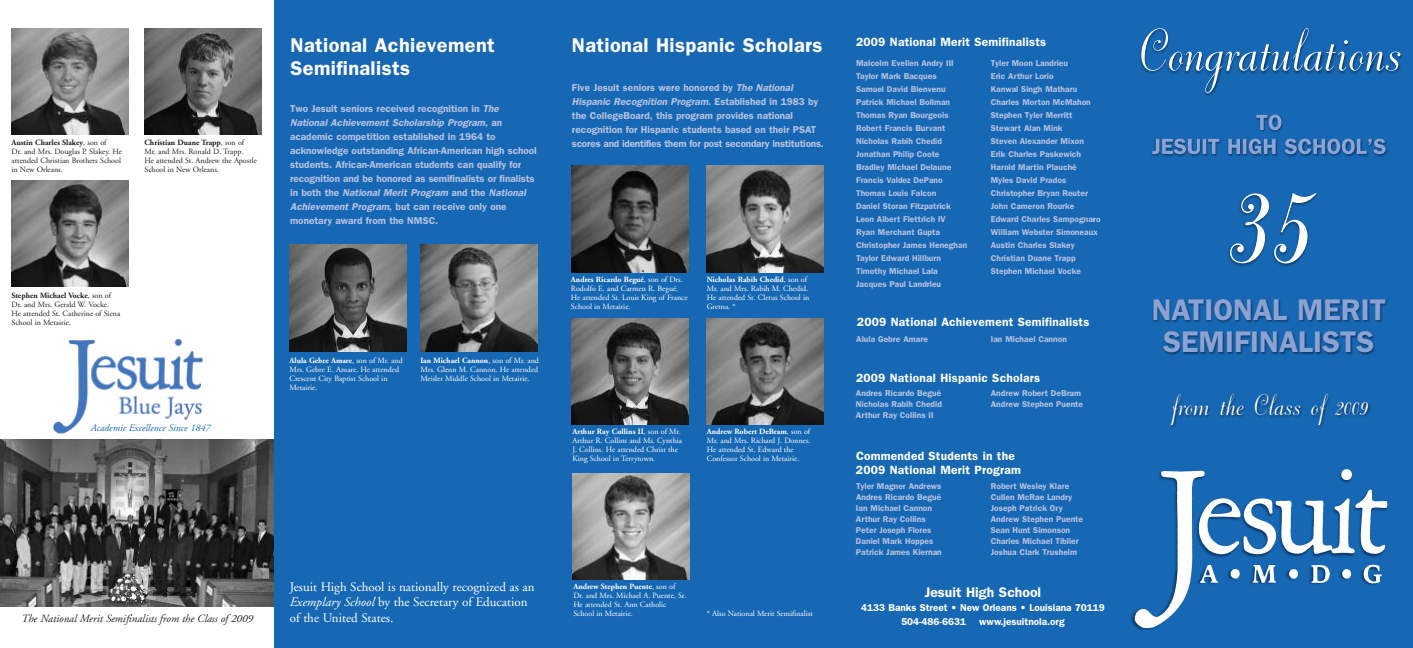
<style>
.page{position:relative;width:1413px;height:648px;background:#fff}
.page>*{position:absolute;margin:0;border:0;box-sizing:border-box;transform-origin:0 0}
.t1{font:190.7px "Dorchester Script";color:#fff}
.t2{font:72px "Dorchester Script";color:#fff}
.t3{font:36px "Dorchester Script";color:#fff}
.t4{font:600 30px/32px "Franklin Gothic";color:#8ca2d2;text-align:center}
.t5{font:600 20px/23px "Franklin Gothic";letter-spacing:.02em;color:#fff}
.t6{font:600 14px "Franklin Gothic";color:#fff}
.t7{font:13px/15.6px "Adobe Garamond";color:#fff}
.t8{font:600 12px/14px "Franklin Gothic";letter-spacing:.02em;color:#fff}
.t9{font:italic 11px "Adobe Garamond";color:#231f20}
.t10{font:600 10px/14px "Franklin Gothic";color:#b5c1e2}
.t11{font:600 10px/14px "Franklin Gothic";color:#fff}
.t12{font:italic 10px "Adobe Garamond";color:#1768b4}
.t13{font:600 8.5px/13px "Franklin Gothic";color:#b5c1e2}
.t14{font:8px/9px "Adobe Garamond";color:#fff}
.t15{font:8px/9px "Adobe Garamond";color:#231f20}
.s1{font-weight:700}
.s2{font-style:italic}
</style>
<div class="page">
<img style="left:54px;top:339px;width:148px;height:101px">
<img style="left:0;top:440px;width:274px;height:166px">
<div style="left:274px;top:0;width:1139px;height:648px;background:#1768b4"></div>
<img style="left:571px;top:165px;width:117px;height:107px">
<img style="left:707px;top:318px;width:117px;height:107px">
<img style="left:572px;top:473px;width:117px;height:107px">
<img style="left:707px;top:165px;width:117px;height:107px">
<img style="left:571px;top:318px;width:117px;height:107px">
<img style="left:12px;top:28px;width:117px;height:107px">
<img style="left:145px;top:28px;width:117px;height:107px">
<img style="left:12px;top:180px;width:117px;height:107px">
<img style="left:290px;top:245px;width:117px;height:106px">
<img style="left:421px;top:245px;width:117px;height:106px">
<img style="left:1094px;top:130px;width:294px;height:137px">
<img style="left:1260px;top:128px;width:22px;height:2px">
<img style="left:1152px;top:139px;width:233px;height:15px">
<img style="left:1171px;top:394px;width:200px;height:34px">
<img style="left:1152px;top:299px;width:236px;height:57px">
<img style="left:1140px;top:29px;width:263px;height:98px">
<img style="left:1256px;top:115px;width:26px;height:12px">
<img style="left:1131px;top:470px;width:257px;height:160px">
<svg style="left:1341px;top:469px;width:11px;height:11px"></svg>
<p class="t15" style="left:12px;top:139px;width:112px"><span class="s1">Austin Charles Slakey</span>, son of<br>Dr. and Mrs. Douglas P. Slakey. He attended Christian Brothers School in New Orleans.</p>
<p class="t15" style="left:144px;top:139px;width:114px"><span class="s1">Christian Duane Trapp</span>, son of<br>Mr. and Mrs. Ronald D. Trapp.<br>He attended St. Andrew the Apostle<br>School in New Orleans.</p>
<p class="t15" style="left:12px;top:291px;width:110px"><span class="s1">Stephen Michael Vocke</span>, son of<br>Dr. and Mrs. Gerald W. Vocke.<br>He attended St. Catherine of Siena<br>School in Metairie.</p>
<p class="t12" style="left:91px;top:424px;width:121px">Academic Excellence Since 1847</p>
<h3 class="t5" style="left:291px;top:33px;width:206px">National Achievement<br>Semifinalists</h3>
<p class="t10" style="left:290px;top:102px;width:248px">Two Jesuit seniors received recognition in <span class="s2">The National Achievement Scholarship Program</span>, an academic competition established in 1964 to acknowledge outstanding African-American high school students. African-American students can qualify for recognition and be honored as semifinalists or finalists in both the <span class="s2">National Merit Program</span> and the <span class="s2">National Achievement Program</span>, but can receive only one monetary award from the NMSC.</p>
<p class="t14" style="left:290px;top:357px;width:115px"><span class="s1">Alula Gebre Amare</span>, son of Mr. and<br>Mrs. Gebre E. Amare. He attended<br>Crescent City Baptist School in<br>Metairie.</p>
<p class="t14" style="left:420px;top:357px;width:120px;text-align:justify"><span class="s1">Ian Michael Cannon</span>, son of Mr. and Mrs. Glenn M. Cannon. He attended Meisler Middle School in Metairie.</p>
<h3 class="t5" style="left:572px;top:33px;width:252px">National Hispanic Scholars</h3>
<p class="t10" style="left:572px;top:80px;width:253px">Five Jesuit seniors were honored by <span class="s2">The National Hispanic Recognition Program</span>. Established in 1983 by the CollegeBoard, this program provides national recognition for Hispanic students based on their PSAT scores and identifies them for post secondary institutions.</p>
<p class="t14" style="left:571px;top:275px;width:118px"><span class="s1">Andres Ricardo Begué</span>, son of Drs.<br>Rodolfo E. and Carmen R. Begué.<br>He attended St. Louis King of France<br>School in Metairie.</p>
<p class="t14" style="left:707px;top:275px;width:104px"><span class="s1">Nicholas Rabih Chedid</span>, son of<br>Mr. and Mrs. Rabih M. Chedid.<br>He attended St. Cletus School in<br>Gretna. *</p>
<p class="t14" style="left:572px;top:428px;width:111px"><span class="s1">Arthur Ray Collins II</span>, son of Mr.<br>Arthur R. Collins and Ms. Cynthia<br>J. Collins. He attended Christ the<br>King School in Terrytown.</p>
<p class="t14" style="left:707px;top:428px;width:105px"><span class="s1">Andrew Robert DeBram</span>, son of<br>Mr. and Mrs. Richard J. Donnes.<br>He attended St. Edward the<br>Confessor School in Metairie.</p>
<p class="t9" style="left:21px;top:614px;width:233px">The National Merit Semifinalists from the Class of 2009</p>
<h3 class="t7" style="left:290px;top:580px;width:246px">Jesuit High School is nationally recognized as an<br><span class="s2">Exemplary School</span> by the Secretary of Education of the United States.</h3>
<p class="t14" style="left:573px;top:583px;width:114px"><span class="s1">Andrew Stephen Puente</span>, son of<br>Dr. and Mrs. Michael A. Puente, Sr.<br>He attended St. Ann Catholic<br>School in Metairie.</p>
<p class="t14" style="left:707px;top:610px;width:108px">* Also National Merit Semifinalist</p>
<h3 class="t8" style="left:856px;top:35px;width:192px">2009 National Merit Semifinalists</h3>
<p class="t13" style="left:856px;top:56px;width:113px">Malcolm Evelien Andry III<br>Taylor Mark Bacques<br>Samuel David Bienvenu<br>Patrick Michael Bollman<br>Thomas Ryan Bourgeois<br>Robert Francis Burvant<br>Nicholas Rabih Chedid<br>Jonathan Philip Coote<br>Bradley Michael Delaune<br>Francis Valdez DePano<br>Thomas Louis Falcon<br>Daniel Storan Fitzpatrick<br>Leon Albert Flettrich IV<br>Ryan Merchant Gupta<br>Christopher James Heneghan<br>Taylor Edward Hillburn<br>Timothy Michael Lala<br>Jacques Paul Landrieu</p>
<p class="t13" style="left:991px;top:57px;width:111px">Tyler Moon Landrieu<br>Eric Arthur Lorio<br>Kanwal Singh Matharu<br>Charles Morton McMahon<br>Stephen Tyler Merritt<br>Stewart Alan Mink<br>Steven Alexander Mixon<br>Erik Charles Paskewich<br>Harold Martin Plauché<br>Myles David Prados<br>Christopher Bryan Reuter<br>John Cameron Rourke<br>Edward Charles Sampognaro<br>William Webster Simoneaux<br>Austin Charles Slakey<br>Christian Duane Trapp<br>Stephen Michael Vocke</p>
<h3 class="t8" style="left:857px;top:315px;width:234px">2009 National Achievement Semifinalists</h3>
<p class="t13" style="left:856px;top:333px;width:73px">Alula Gebre Amare</p>
<p class="t13" style="left:991px;top:333px;width:78px">Ian Michael Cannon</p>
<h3 class="t8" style="left:856px;top:370px;width:186px">2009 National Hispanic Scholars</h3>
<p class="t13" style="left:856px;top:388px;width:87px;line-height:11px;text-align:justify">Andres Ricardo Begué Nicholas Rabih Chedid Arthur Ray Collins II</p>
<p class="t13" style="left:991px;top:388px;width:94px;line-height:11px">Andrew Robert DeBram<br>Andrew Stephen Puente</p>
<h3 class="t8" style="left:856px;top:449px;width:166px">Commended Students in the<br>2009 National Merit Program</h3>
<p class="t13" style="left:856px;top:480px;width:87px;line-height:11px">Tyler Magner Andrews<br>Andres Ricardo Begué<br>Ian Michael Cannon<br>Arthur Ray Collins<br>Peter Joseph Flores<br>Daniel Mark Hoppes<br>Patrick James Kiernan</p>
<p class="t13" style="left:991px;top:480px;width:94px;line-height:11px">Robert Wesley Klare<br>Cullen McRae Landry<br>Joseph Patrick Ory<br>Andrew Stephen Puente<br>Sean Hunt Simonson<br>Charles Michael Tiblier<br>Joshua Clark Trusheim</p>
<h3 class="t6" style="left:925px;top:584px;width:118px">Jesuit High School</h3>
<p class="t11" style="left:901px;top:601px;width:205px;text-indent:-40px">4133 Banks Street • New Orleans • Louisiana 70119<br>504-486-6631</p>
<p class="t11" style="left:979px;top:615px;width:87px">www.jesuitnola.org</p>
<h2 class="t2" style="left:1138px;top:4px;width:264px">Congratulations</h2>
<h1 class="t1" style="left:1225px;top:86px;width:89px">35</h1>
<h3 class="t4" style="left:1152px;top:294px;width:236px">NATIONAL MERIT<br>SEMIFINALISTS</h3>
<h3 class="t3" style="left:1171px;top:381px;width:198px">from the Class of 2009</h3>
</div>
